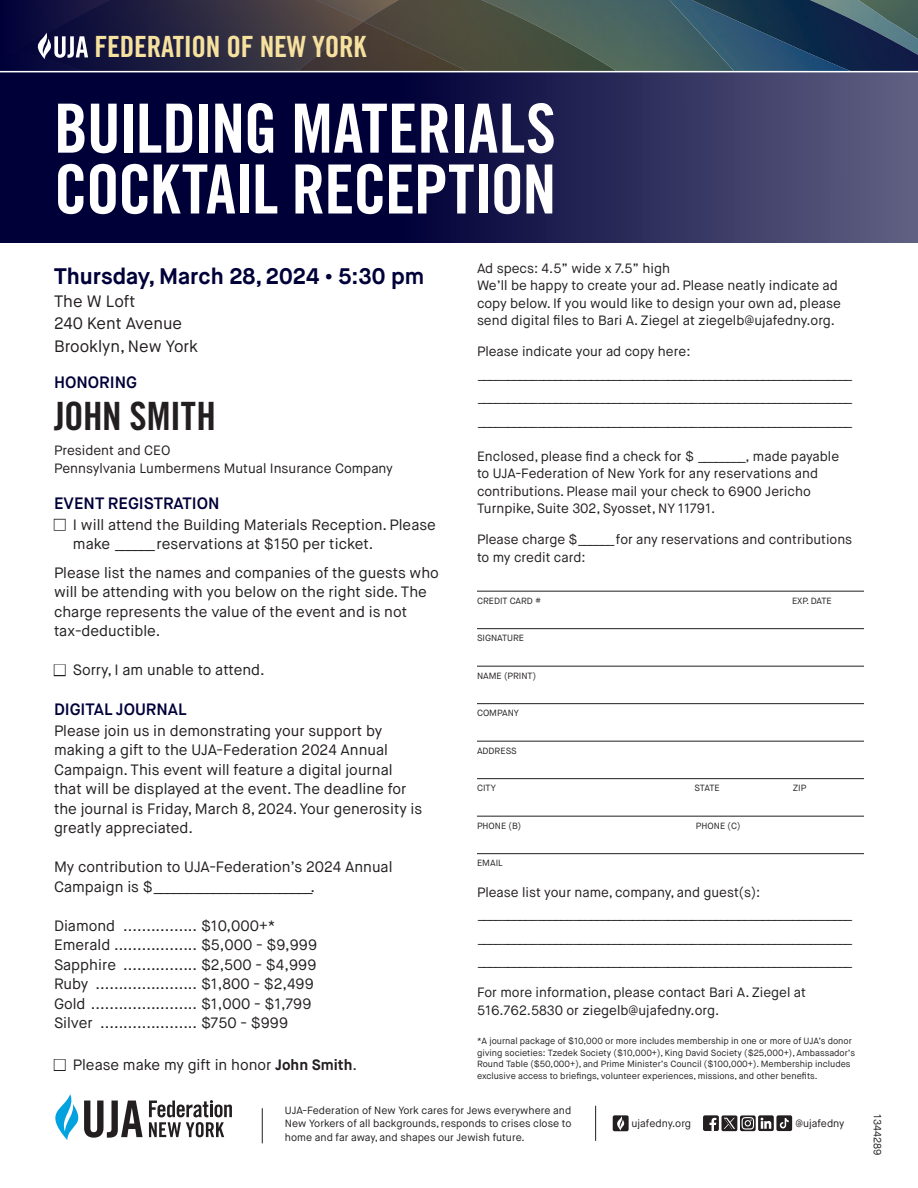
<style>
.page{position:relative;width:918px;height:1188px;background:#fff}
.page>*{position:absolute;margin:0;border:0;box-sizing:border-box;transform-origin:0 0}
.t1{font:67.8px "Trade Gothic LT Std Bd Cn 20";letter-spacing:-.02em;color:#fff}
.t2{font:39px "Trade Gothic LT Std Bd Cn 20";letter-spacing:-.01em;color:#231f20}
.t3{font:29.25px "Trade Gothic LT Std Bd Cn 20";letter-spacing:-.01em;color:#f7e19f}
.t4{font:700 22.5px "Maison Neue";color:#000039}
.red_sub{font:600 16.5px "Maison Neue";color:#000039}
.t5{font:16.5px "Maison Neue";color:#231f20}
.text{font:15px/19.5px "Maison Neue";color:#231f20}
.text-2{font:13.5px/17.5px "Maison Neue";color:#231f20}
.text-3{font:10.5px/13.5px "Maison Neue";color:#231f20;text-align:justify}
.text-4{font:9px/11.7px "Maison Neue";color:#231f20}
.s1{font-weight:700}
</style>
<div class="page">
<svg style="left:0;top:0;width:918px;height:71px;background:#35404b"></svg>
<svg style="left:30px;top:33px;width:58px;height:26px"></svg>
<svg style="left:0;top:72px;width:918px;height:171px;background:#1c1c4e"></svg>
<svg style="left:149px;top:1100px;width:83px;height:37px"></svg>
<svg style="left:55px;top:1094px;width:88px;height:46px"></svg>
<hr style="left:262px;top:1108px;width:1px;height:35px;background:#231f20">
<hr style="left:595px;top:1106px;width:1px;height:35px;background:#231f20">
<hr style="left:477px;top:591px;width:387px;height:1px;background:#231f20">
<hr style="left:477px;top:628px;width:387px;height:1px;background:#231f20">
<hr style="left:477px;top:666px;width:387px;height:1px;background:#231f20">
<hr style="left:477px;top:703px;width:387px;height:1px;background:#231f20">
<hr style="left:477px;top:741px;width:387px;height:1px;background:#231f20">
<hr style="left:477px;top:778px;width:387px;height:1px;background:#231f20">
<hr style="left:477px;top:816px;width:387px;height:1px;background:#231f20">
<hr style="left:477px;top:853px;width:387px;height:1px;background:#231f20">
<svg style="left:703px;top:1115px;width:89px;height:16px"></svg>
<svg style="left:613px;top:1115px;width:16px;height:16px"></svg>
<p class="t3" style="left:94px;top:29px;width:274px">FEDERATION OF NEW YORK</p>
<p class="t1" style="left:54px;top:87px;width:504px">BUILDING MATERIALS</p>
<p class="t1" style="left:54px;top:148px;width:504px">COCKTAIL RECEPTION</p>
<p class="text-2" style="left:477px;top:259px;width:195px">Ad specs: 4.5” wide x 7.5” high</p>
<p class="text-2" style="left:477px;top:277px;width:365px">We’ll be happy to create your ad. Please neatly indicate ad copy below. If you would like to design your own ad, please send digital files to Bari A. Ziegel at ziegelb@ujafedny.org.</p>
<p class="text-2" style="left:477px;top:343px;width:215px">Please indicate your ad copy here:</p>
<p class="text-2" style="left:477px;top:365px;width:378px">____ ______ ______ _________ ______ ______ _________ ______ ______ _____</p>
<p class="text-2" style="left:477px;top:389px;width:378px">____ ______ ______ _________ ______ ______ _________ ______ ______ _____</p>
<p class="text-2" style="left:477px;top:412px;width:378px">____ ______ ______ _________ ______ ______ _________ ______ ______ _____</p>
<p class="text-2" style="left:477px;top:447px;width:364px">Enclosed, please find a check for $ ________ , made payable to UJA-Federation of New York for any reservations and contributions. Please mail your check to 6900 Jericho Turnpike, Suite 302, Syosset, NY 11791.</p>
<p class="text-2" style="left:477px;top:531px;width:377px">Please charge $______ for any reservations and contributions to my credit card:</p>
<p class="text-4" style="left:477px;top:595px;width:66px">CREDIT CARD #</p>
<p class="text-4" style="left:792px;top:595px;width:41px">EXP. DATE</p>
<p class="text-4" style="left:477px;top:632px;width:49px">SIGNATURE</p>
<p class="text-4" style="left:477px;top:670px;width:61px">NAME (PRINT)</p>
<p class="text-4" style="left:477px;top:707px;width:44px">COMPANY</p>
<p class="text-4" style="left:477px;top:745px;width:41px">ADDRESS</p>
<p class="text-4" style="left:477px;top:782px;width:21px">CITY</p>
<p class="text-4" style="left:695px;top:782px;width:27px">STATE</p>
<p class="text-4" style="left:793px;top:782px;width:15px">ZIP</p>
<p class="text-4" style="left:477px;top:820px;width:46px">PHONE (B)</p>
<p class="text-4" style="left:696px;top:820px;width:46px">PHONE (C)</p>
<p class="text-4" style="left:477px;top:857px;width:27px">EMAIL</p>
<p class="text-2" style="left:477px;top:884px;width:285px">Please list your name, company, and guest(s):</p>
<p class="text-2" style="left:477px;top:906px;width:378px">____ ______ ______ _________ ______ ______ _________ ______ ______ _____</p>
<p class="text-2" style="left:477px;top:929px;width:378px">____ ______ ______ _________ ______ ______ _________ ______ ______ _____</p>
<p class="text-2" style="left:477px;top:953px;width:378px">____ ______ ______ _________ ______ ______ _________ ______ ______ _____</p>
<p class="text-2" style="left:477px;top:984px;width:331px">For more information, please contact Bari A. Ziegel at<br>516.762.5830 or ziegelb@ujafedny.org.</p>
<p class="text-4" style="left:477px;top:1035px;width:380px">*A journal package of $10,000 or more includes membership in one or more of UJA’s donor giving societies: Tzedek Society ($10,000+), King David Society ($25,000+), Ambassador’s Round Table ($50,000+), and Prime Minister’s Council ($100,000+). Membership includes exclusive access to briefings, volunteer experiences, missions, and other benefits.</p>
<p class="text-3" style="left:632px;top:1117px;width:61px">ujafedny.org</p>
<p class="text-3" style="left:795px;top:1117px;width:51px">@ujafedny</p>
<p class="t4" style="left:54px;top:262px;width:372px">Thursday, March 28, 2024 • 5:30 pm</p>
<p class="t5" style="left:54px;top:291px;width:83px">The W Loft</p>
<p class="t5" style="left:54px;top:313px;width:130px">240 Kent Avenue</p>
<p class="t5" style="left:54px;top:336px;width:146px">Brooklyn, New York</p>
<p class="red_sub" style="left:54px;top:372px;width:85px">HONORING</p>
<p class="t2" style="left:54px;top:392px;width:163px">JOHN SMITH</p>
<p class="text-2" style="left:54px;top:442px;width:118px">President and CEO</p>
<p class="text-2" style="left:54px;top:460px;width:341px">Pennsylvania Lumbermens Mutual Insurance Company</p>
<p class="red_sub" style="left:54px;top:493px;width:167px">EVENT REGISTRATION</p>
<p class="text" style="left:73px;top:515px;width:364px;text-indent:-19px">■ I will attend the Building Materials Reception. Please make ______ reservations at $150 per ticket.</p>
<p class="text" style="left:54px;top:563px;width:386px">Please list the names and companies of the guests who will be attending with you below on the right side. The charge represents the value of the event and is not tax-deductible.</p>
<p class="text" style="left:54px;top:661px;width:212px">■ Sorry, I am unable to attend.</p>
<p class="red_sub" style="left:54px;top:699px;width:134px">DIGITAL JOURNAL</p>
<p class="text" style="left:54px;top:721px;width:370px">Please join us in demonstrating your support by making a gift to the UJA-Federation 2024 Annual Campaign. This event will feature a digital journal that will be displayed at the event. The deadline for the journal is Friday, March 8, 2024. Your generosity is greatly appreciated.</p>
<p class="text" style="left:54px;top:857px;width:340px">My contribution to UJA-Federation’s 2024 Annual<br>C a m p a i g n i s $ ______ ______ ______ ______.</p>
<p class="text" style="left:54px;top:916px;width:223px">Diamond ................ $10,000+*</p>
<p class="text" style="left:54px;top:935px;width:265px">Emerald .................. $5,000 - $9,999</p>
<p class="text" style="left:54px;top:955px;width:264px">Sapphire ................ $2,500 - $4,999</p>
<p class="text" style="left:54px;top:974px;width:261px">Ruby ...................... $1,800 - $2,499</p>
<p class="text" style="left:54px;top:994px;width:259px">Gold ....................... $1,000 - $1,799</p>
<p class="text" style="left:54px;top:1013px;width:236px">Silver ..................... $750 - $999</p>
<p class="text" style="left:54px;top:1055px;width:305px">■ Please make my gift in honor <span class="s1">John Smith</span>.</p>
<p class="text-3" style="left:285px;top:1104px;width:288px">UJA-Federation of New York cares for Jews everywhere and New Yorkers of all backgrounds, responds to crises close to home and far away, and shapes our Jewish future.</p>
<p class="text-3" style="left:884px;top:1114px;width:43px;rotate:90deg">1344289</p>
</div>
